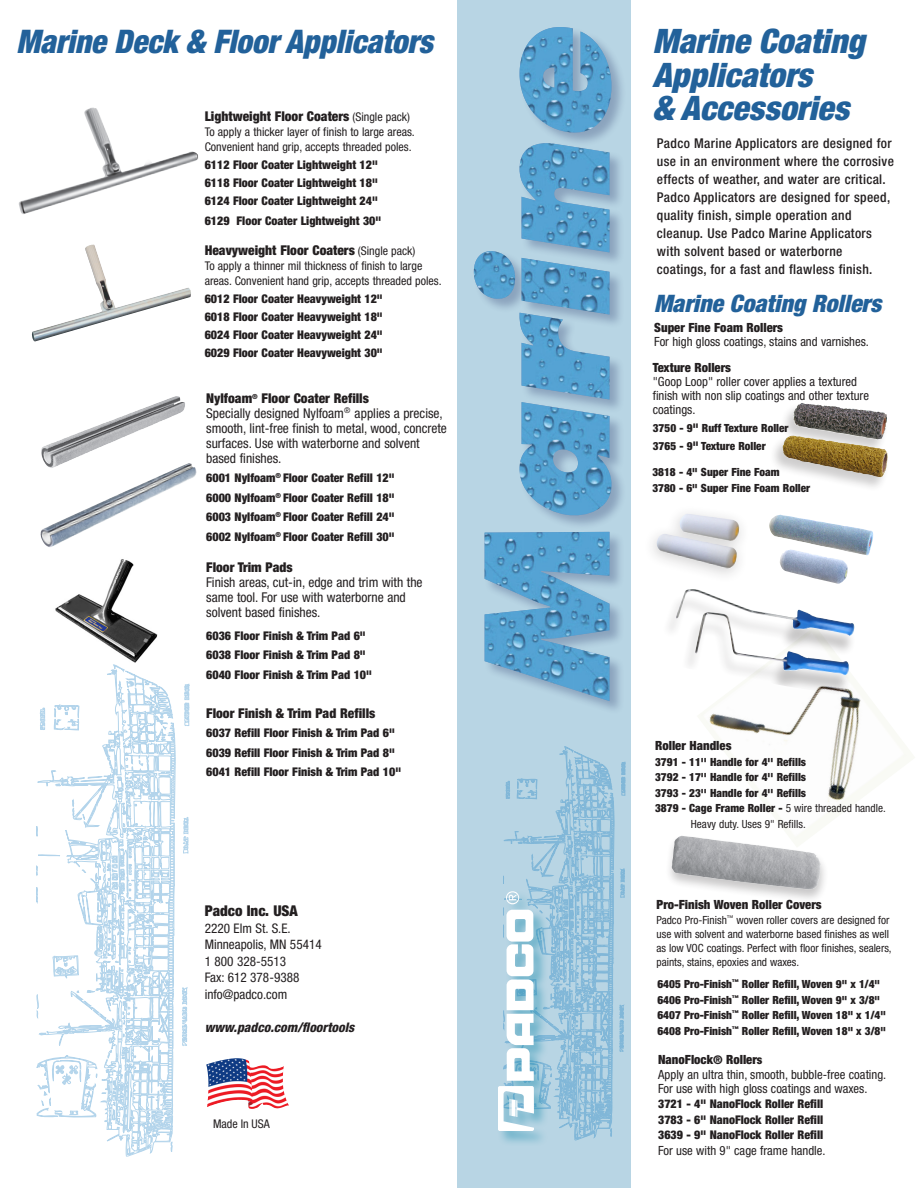
<style>
.page{position:relative;width:918px;height:1188px;background:#fff}
.page>*{position:absolute;margin:0;border:0;box-sizing:border-box;transform-origin:0 0}
.t1{font:italic 900 condensed 33.75px/33.8px "Helvetica Neue";color:#22619a}
.t2{font:italic 900 condensed 32.55px "Helvetica Neue";color:#22619a;scale:.96 1}
.t3{font:italic 900 condensed 24.15px "Helvetica Neue";color:#22619a}
.Item{font:900 condensed 14.85px "Helvetica Neue";color:#231f20}
.t4{font:500 condensed 13.5px/18px "Helvetica Neue";letter-spacing:.025em;color:#231f20}
.Item-2{font:condensed 13.5px/15px "Helvetica Neue";color:#231f20}
.Item-3{font:900 condensed 13.5px "Helvetica Neue";color:#231f20}
.Item-4{font:condensed 13.2px "Helvetica Neue";color:#231f20}
.Item-5{font:italic 800 condensed 13.2px "Helvetica Neue";color:#231f20}
.Item-6{font:condensed 12.75px/14.1px "Helvetica Neue";color:#231f20}
.Item-7{font:900 condensed 12.75px "Helvetica Neue";color:#231f20}
.Item-8{font:900 condensed 12px "Helvetica Neue";color:#231f20}
.Item-9{font:condensed 12px "Helvetica Neue";color:#231f20}
.Item-10{font:900 condensed 11.25px/15.5px "Helvetica Neue";color:#231f20}
.Item-11{font:condensed 11.25px/14.1px "Helvetica Neue";color:#231f20}
.s1{font-weight:400;font-size:12px}
.s2{font-size:12px}
.s3{font-weight:400}
</style>
<div class="page">
<img style="left:701px;top:697px;width:206px;height:136px">
<div style="left:458px;top:0;width:173px;height:1188px;background:#b8d5e4"></div>
<div style="left:473px;top:26px;width:154px;height:690px;background:#030e49;opacity:.25"></div>
<img style="left:474px;top:27px;width:137px;height:674px">
<img style="left:19px;top:108px;width:179px;height:106px">
<img style="left:41px;top:396px;width:134px;height:72px">
<img style="left:55px;top:559px;width:103px;height:104px">
<div style="left:662px;top:594px;width:194px;height:103px;background:#231f20;opacity:.25"></div>
<img style="left:676px;top:589px;width:179px;height:47px">
<img style="left:138px;top:463px;width:51px;height:23px">
<img style="left:656px;top:514px;width:84px;height:55px">
<div style="left:664px;top:833px;width:164px;height:70px;background:#231f20;opacity:.25"></div>
<img style="left:672px;top:836px;width:149px;height:54px">
<div style="left:768px;top:402px;width:121px;height:90px;background:#231f20;opacity:.22"></div>
<img style="left:793px;top:404px;width:93px;height:36px">
<svg style="left:36px;top:664px;width:154px;height:493px"></svg>
<div style="left:497px;top:890px;width:52px;height:256px;background:#b3d3e2"></div>
<svg style="left:498px;top:746px;width:128px;height:396px"></svg>
<img style="left:206px;top:1058px;width:83px;height:51px">
<img style="left:32px;top:244px;width:159px;height:98px">
<img style="left:769px;top:515px;width:104px;height:69px">
<p class="t2" style="left:16px;top:22px;width:436px">Marine Deck &amp; Floor Applicators</p>
<p class="Item-3" style="left:205px;top:108px;width:207px">Lightweight Floor Coaters <span class="s1">(Single pack)</span></p>
<p class="Item-9" style="left:205px;top:125px;width:212px">To apply a thicker layer of finish to large areas.</p>
<p class="Item-9" style="left:205px;top:140px;width:208px">Convenient hand grip, accepts threaded poles.</p>
<p class="Item-8" style="left:205px;top:158px;width:175px">6112 Floor Coater Lightweight 12"</p>
<p class="Item-8" style="left:205px;top:176px;width:175px">6118 Floor Coater Lightweight 18"</p>
<p class="Item-8" style="left:205px;top:194px;width:175px">6124 Floor Coater Lightweight 24"</p>
<p class="Item-8" style="left:205px;top:213px;width:178px">6129 Floor Coater Lightweight 30"</p>
<p class="Item-3" style="left:205px;top:242px;width:212px">Heavyweight Floor Coaters <span class="s1">(Single pack)</span></p>
<p class="Item-9" style="left:205px;top:259px;width:219px">To apply a thinner mil thickness of finish to large</p>
<p class="Item-9" style="left:205px;top:274px;width:238px">areas. Convenient hand grip, accepts threaded poles.</p>
<p class="Item-8" style="left:205px;top:291px;width:180px">6012 Floor Coater Heavyweight 12"</p>
<p class="Item-8" style="left:205px;top:309px;width:180px">6018 Floor Coater Heavyweight 18"</p>
<p class="Item-8" style="left:205px;top:327px;width:180px">6024 Floor Coater Heavyweight 24"</p>
<p class="Item-8" style="left:205px;top:345px;width:180px">6029 Floor Coater Heavyweight 30"</p>
<p class="Item-3" style="left:206px;top:390px;width:164px">Nylfoam<sup>®</sup> Floor Coater Refills</p>
<p class="Item-2" style="left:206px;top:405px;width:242px">Specially designed Nylfoam<sup>®</sup> applies a precise, smooth, lint-free finish to metal, wood, concrete surfaces. Use with waterborne and solvent based finishes.</p>
<p class="Item-8" style="left:206px;top:471px;width:190px">6001 Nylfoam<sup>®</sup> Floor Coater Refill 12"</p>
<p class="Item-8" style="left:206px;top:490px;width:190px">6000 Nylfoam<sup>®</sup> Floor Coater Refill 18"</p>
<p class="Item-8" style="left:206px;top:510px;width:190px">6003 Nylfoam<sup>®</sup> Floor Coater Refill 24"</p>
<p class="Item-8" style="left:206px;top:529px;width:190px">6002 Nylfoam<sup>®</sup> Floor Coater Refill 30"</p>
<p class="Item-3" style="left:206px;top:559px;width:88px">Floor Trim Pads</p>
<p class="Item-2" style="left:206px;top:575px;width:218px">Finish areas, cut-in, edge and trim with the same tool. For use with waterborne and</p>
<p class="Item-2" style="left:206px;top:605px;width:116px">solvent based finishes.</p>
<p class="Item-8" style="left:206px;top:628px;width:161px">6036 Floor Finish &amp; Trim Pad 6"</p>
<p class="Item-8" style="left:206px;top:648px;width:161px">6038 Floor Finish &amp; Trim Pad 8"</p>
<p class="Item-8" style="left:206px;top:667px;width:167px">6040 Floor Finish &amp; Trim Pad 10"</p>
<p class="Item-3" style="left:206px;top:705px;width:171px">Floor Finish &amp; Trim Pad Refills</p>
<p class="Item-8" style="left:206px;top:726px;width:190px">6037 Refill Floor Finish &amp; Trim Pad 6"</p>
<p class="Item-8" style="left:206px;top:745px;width:190px">6039 Refill Floor Finish &amp; Trim Pad 8"</p>
<p class="Item-8" style="left:206px;top:765px;width:196px">6041 Refill Floor Finish &amp; Trim Pad 10"</p>
<p class="Item" style="left:205px;top:902px;width:95px">Padco Inc. USA</p>
<p class="Item-4" style="left:205px;top:920px;width:88px">2220 Elm St. S.E.</p>
<p class="Item-4" style="left:205px;top:937px;width:119px">Minneapolis, MN 55414</p>
<p class="Item-4" style="left:205px;top:953px;width:83px">1 800 328-5513</p>
<p class="Item-4" style="left:205px;top:970px;width:96px">Fax: 612 378-9388</p>
<p class="Item-4" style="left:205px;top:986px;width:84px">info@padco.com</p>
<p class="Item-5" style="left:205px;top:1019px;width:151px">www.padco.com/floortools</p>
<p class="Item-9" style="left:213px;top:1117px;width:58px">Made In USA</p>
<p class="t1" style="left:653px;top:23px;width:214px">Marine Coating<br>Applicators</p>
<p class="t1" style="left:653px;top:91px;width:198px">&amp; Accessories</p>
<p class="t4" style="left:657px;top:134px;width:239px">Padco Marine Applicators are designed for use in an environment where the corrosive effects of weather, and water are critical.<br>Padco Applicators are designed for speed, quality finish, simple operation and cleanup. Use Padco Marine Applicators with solvent based or waterborne coatings, for a fast and flawless finish.</p>
<p class="t3" style="left:654px;top:288px;width:229px">Marine Coating Rollers</p>
<p class="Item-7" style="left:654px;top:320px;width:130px">Super Fine Foam Rollers</p>
<p class="Item-6" style="left:654px;top:335px;width:216px">For high gloss coatings, stains and varnishes.</p>
<p class="Item-7" style="left:653px;top:359px;width:80px">Texture Rollers</p>
<p class="Item-6" style="left:653px;top:374px;width:218px">"Goop Loop" roller cover applies a textured finish with non slip coatings and other texture coatings.</p>
<p class="Item-10" style="left:653px;top:420px;width:137px">3750 - 9<span class="s2">"</span> Ruff Texture Roller</p>
<p class="Item-10" style="left:653px;top:438px;width:114px">3765 - 9<span class="s2">"</span> Texture Roller</p>
<p class="Item-10" style="left:652px;top:465px;width:129px">3818 - 4" Super Fine Foam</p>
<p class="Item-10" style="left:652px;top:480px;width:159px">3780 - 6" Super Fine Foam Roller</p>
<p class="Item-7" style="left:655px;top:738px;width:78px">Roller Handles</p>
<p class="Item-10" style="left:655px;top:754px;width:153px">3791 - 11'' Handle for 4'' Refills</p>
<p class="Item-10" style="left:655px;top:769px;width:153px">3792 - 17'' Handle for 4'' Refills</p>
<p class="Item-10" style="left:655px;top:785px;width:153px">3793 - 23'' Handle for 4'' Refills</p>
<p class="Item-10" style="left:655px;top:800px;width:232px">3879 - Cage Frame Roller - <span class="s3">5 wire threaded handle.</span></p>
<p class="Item-11" style="left:691px;top:817px;width:116px">Heavy duty. Uses 9" Refills.</p>
<p class="Item-7" style="left:657px;top:897px;width:167px">Pro-Finish Woven Roller Covers</p>
<p class="Item-11" style="left:657px;top:912px;width:237px">Padco Pro-Finish<sup>™</sup> woven roller covers are designed for use with solvent and waterborne based finishes as well as low VOC coatings. Perfect with floor finishes, sealers, paints, stains, epoxies and waxes.</p>
<p class="Item-10" style="left:657px;top:976px;width:230px">6405 Pro-Finish<sup>™</sup> Roller Refill, Woven 9" x 1/4"<br>6406 Pro-Finish<sup>™</sup> Roller Refill, Woven 9" x 3/8"<br>6407 Pro-Finish<sup>™</sup> Roller Refill, Woven 18" x 1/4"</p>
<p class="Item-10" style="left:657px;top:1023px;width:230px">6408 Pro-Finish<sup>™</sup> Roller Refill, Woven 18" x 3/8"</p>
<p class="Item-7" style="left:658px;top:1052px;width:106px">NanoFlock<span class="s2">®</span> Roller<span class="s2">s</span></p>
<p class="Item-6" style="left:658px;top:1067px;width:230px">Apply an ultra thin, smooth, bubble-free coating.<br>For use with high gloss coatings and waxes.</p>
<p class="Item-8" style="left:658px;top:1096px;width:167px">3721 - 4" NanoFlock Roller Refill</p>
<p class="Item-8" style="left:658px;top:1112px;width:167px">3783 - 6" NanoFlock Roller Refill</p>
<p class="Item-8" style="left:658px;top:1127px;width:167px">3639 - 9" NanoFlock Roller Refill</p>
<p class="Item-6" style="left:658px;top:1143px;width:169px">For use with 9" cage frame handle.</p>
</div>
